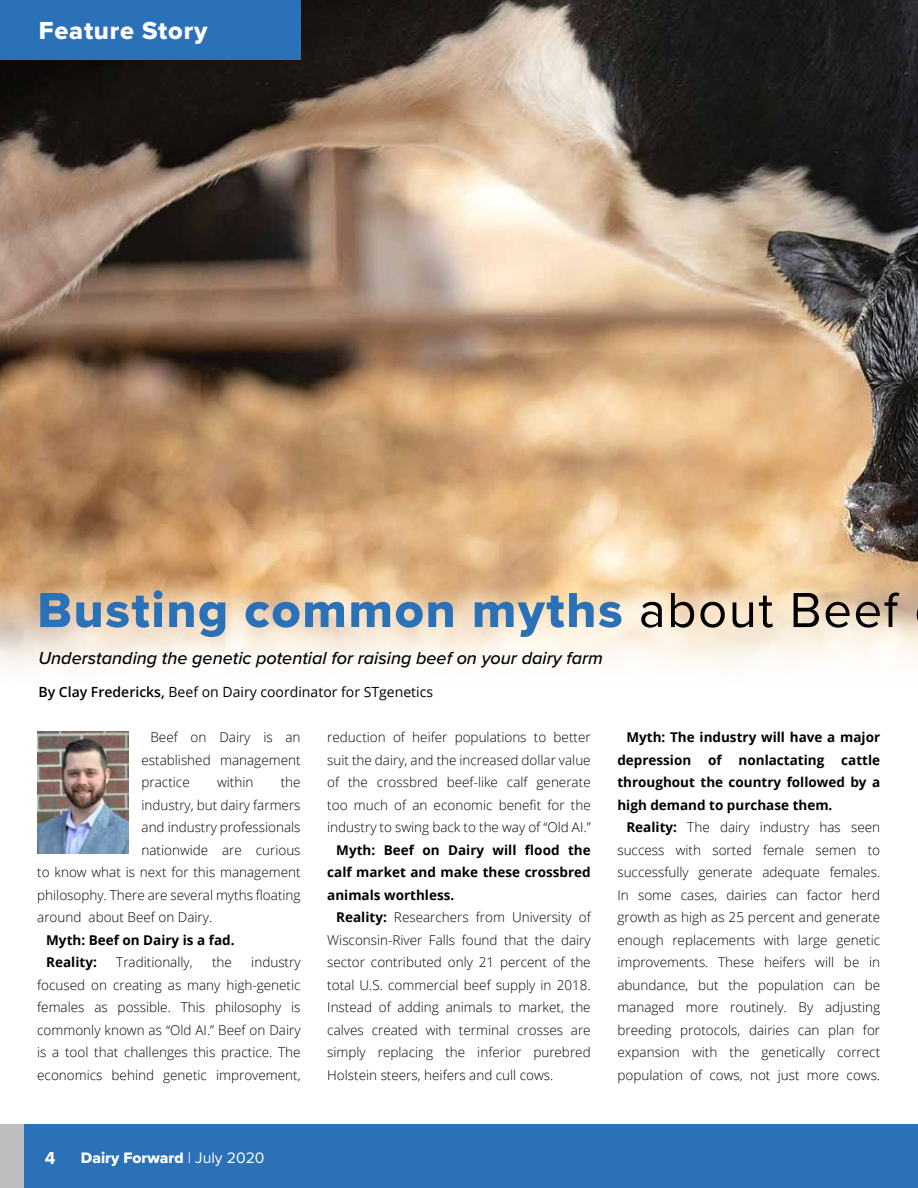
<style>
.page{position:relative;width:918px;height:1188px;background:#fff}
.page>*{position:absolute;margin:0;border:0;box-sizing:border-box;transform-origin:0 0}
.t1{font:51px "Proxima Nova Extrabld";letter-spacing:.03em;color:#2b71b8}
.t2{font:25.5px "Proxima Nova Extrabld";letter-spacing:.03em;color:#fff}
.t3{font:italic 500 18px "Proxima Nova";color:#000}
.t4{font:700 18px "Proxima Nova";color:#fff}
.t5{font:15.75px "Proxima Nova Extrabld";color:#fff}
.t6{font:14.1px "Open Sans";color:#000}
.t7{font:300 13.5px/22.5px "Open Sans";color:#000;text-align:justify}
.t8{font:700 13.5px/22.5px "Open Sans";color:#000;text-align:justify}
.s1{font-family:"Proxima Nova";color:#000}
.s2{font-weight:600}
.s3{font-weight:700}
.s4{font-family:"Proxima Nova"}
</style>
<div class="page">
<div style="left:0;top:1124px;width:918px;height:64px;background:#2b71b8"></div>
<div style="left:0;top:1124px;width:24px;height:64px;background:#bcbec0"></div>
<img style="left:0;top:0;width:918px;height:669px">
<div style="left:0;top:0;width:300px;height:59px;background:#2b71b8"></div>
<img style="left:37px;top:732px;width:91px;height:121px">
<h2 class="t2" style="left:39px;top:12px;width:170px">Feature Story</h2>
<h1 class="t1" style="left:37px;top:572px;width:862px">Busting common myths <span class="s1">about Beef</span></h1>
<h3 class="t3" style="left:38px;top:644px;width:566px">Understanding the genetic potential for raising beef on your dairy farm</h3>
<p class="t6" style="left:38px;top:682px;width:396px"><span class="s2">By Clay Fredericks,</span> Beef on Dairy coordinator for STgenetics</p>
<p class="t7" style="left:142px;top:726px;width:161px;text-indent:9px">Beef on Dairy is an established management practice</p>
<p class="t7" style="left:217px;top:771px;width:38px">within</p>
<p class="t7" style="left:281px;top:771px;width:21px">the</p>
<p class="t7" style="left:142px;top:793px;width:161px">industry, but dairy farmers</p>
<p class="t7" style="left:142px;top:816px;width:161px">and industry professionals</p>
<p class="t7" style="left:142px;top:838px;width:161px">nationwide are curious</p>
<p class="t7" style="left:37px;top:861px;width:265px">to know what is next for this management</p>
<p class="t7" style="left:37px;top:883px;width:265px">philosophy. There are several myths floating</p>
<p class="t7" style="left:37px;top:906px;width:177px">around about Beef on Dairy.</p>
<p class="t8" style="left:46px;top:928px;width:190px">Myth: Beef on Dairy is a fad.<br>Reality:</p>
<p class="t7" style="left:37px;top:951px;width:265px;text-indent:214px">industry focused on creating as many high-genetic females as possible. This philosophy is commonly known as “Old AI.” Beef on Dairy is a tool that challenges this practice. The economics behind genetic improvement,</p>
<p class="t7" style="left:116px;top:951px;width:78px">Traditionally,</p>
<p class="t7" style="left:212px;top:951px;width:21px">the</p>
<p class="t7" style="left:327px;top:726px;width:265px">reduction of heifer populations to better suit the dairy, and the increased dollar value of the crossbred beef-like calf generate too much of an economic benefit for the industry to swing back to the way of “Old AI.”</p>
<p class="t8" style="left:327px;top:838px;width:265px;text-indent:9px">Myth: Beef on Dairy will flood the calf market and make these crossbred animals worthless.</p>
<p class="t7" style="left:327px;top:906px;width:265px;text-indent:9px"><span class="s3">Reality:</span> Researchers from University of Wisconsin-River Falls found that the dairy sector contributed only 21 percent of the total U.S. commercial beef supply in 2018.<br>Instead of adding animals to market, the calves created with terminal crosses are simply replacing the inferior purebred Holstein steers, heifers and cull cows.</p>
<p class="t8" style="left:617px;top:726px;width:264px;text-indent:9px">Myth: The industry will have a major depression of nonlactating cattle throughout the country followed by a high demand to purchase them.</p>
<p class="t7" style="left:617px;top:816px;width:264px;text-indent:9px"><span class="s3">Reality:</span> The dairy industry has seen success with sorted female semen to successfully generate adequate females.<br>In some cases, dairies can factor herd growth as high as 25 percent and generate enough replacements with large genetic improvements. These heifers will be in abundance, but the population can be managed more routinely. By adjusting breeding protocols, dairies can plan for expansion with the genetically correct population of cows, not just more cows.</p>
<h3 class="t4" style="left:45px;top:1144px;width:12px">4</h3>
<p class="t5" style="left:81px;top:1146px;width:185px">Dairy Forward <span class="s4">| July 2020</span></p>
</div>
